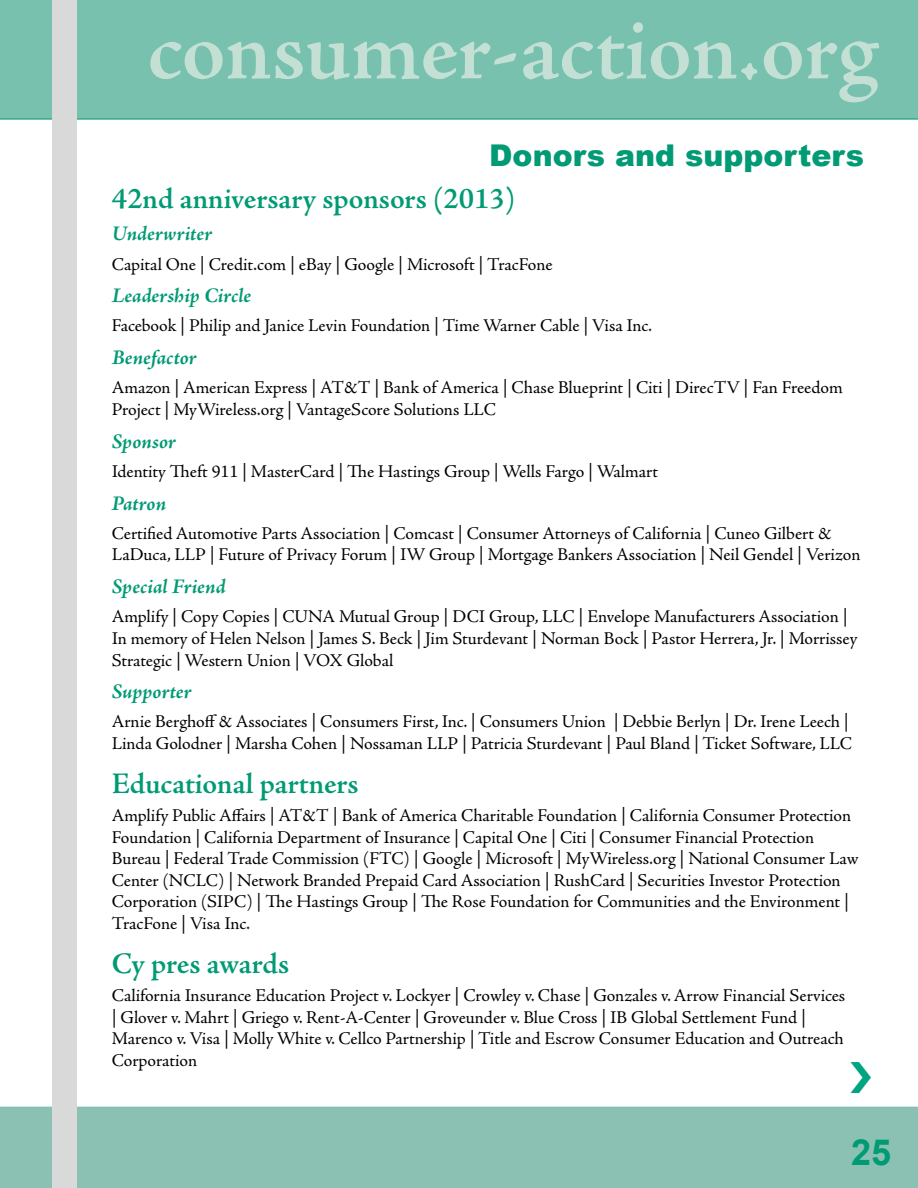
<style>
.page{position:relative;width:918px;height:1188px;background:#fff}
.page>*{position:absolute;margin:0;border:0;box-sizing:border-box;transform-origin:0 0}
.t1{font:600 90px "Adobe Jenson Pro";letter-spacing:-.005em;color:#c4e0d5}
.t2{font:700 36px "Arial";color:#009a74}
.t3{font:600 30px "Adobe Jenson Pro";letter-spacing:-.005em;color:#009a74}
.t4{font:900 30px "Arial";color:#009a74}
.t5{font:italic 700 21px "Adobe Jenson Pro";color:#009a74}
.t6{font:18px/21.6px "Adobe Jenson Pro";letter-spacing:-.005em;color:#000}
</style>
<div class="page">
<div style="left:0;top:0;width:918px;height:119px;background:#77c1ae"></div>
<div style="left:0;top:1107px;width:918px;height:81px;background:#8ac1b3"></div>
<div style="left:52px;top:0;width:25px;height:1188px;background:#d9d9d9"></div>
<h1 class="t1" style="left:147px;top:-1px;width:732px">consumer-action.org</h1>
<h3 class="t4" style="left:489px;top:133px;width:376px">Donors and supporters</h3>
<h3 class="t3" style="left:112px;top:182px;width:405px">42nd anniversary sponsors (2013)</h3>
<p class="t5" style="left:112px;top:222px;width:102px">Underwriter</p>
<p class="t6" style="left:112px;top:253px;width:442px">Capital One | Credit.com | eBay | Google | Microsoft | TracFone</p>
<p class="t5" style="left:112px;top:284px;width:141px">Leadership Circle</p>
<p class="t6" style="left:112px;top:315px;width:542px">Facebook | Philip and Janice Levin Foundation | Time Warner Cable | Visa Inc.</p>
<p class="t5" style="left:112px;top:346px;width:87px">Benefactor</p>
<p class="t6" style="left:112px;top:377px;width:732px">Amazon | American Express | AT&amp;T | Bank of America | Chase Blueprint | Citi | DirecTV | Fan Freedom<br>Project | MyWireless.org | VantageScore Solutions LLC</p>
<p class="t5" style="left:112px;top:429px;width:66px">Sponsor</p>
<p class="t6" style="left:112px;top:461px;width:548px">Identity Theft 911 | MasterCard | The Hastings Group | Wells Fargo | Walmart</p>
<p class="t5" style="left:112px;top:491px;width:56px">Patron</p>
<p class="t6" style="left:112px;top:523px;width:750px">Certified Automotive Parts Association | Comcast | Consumer Attorneys of California | Cuneo Gilbert &amp;<br>LaDuca, LLP | Future of Privacy Forum | IW Group | Mortgage Bankers Association | Neil Gendel | Verizon</p>
<p class="t5" style="left:112px;top:575px;width:115px">Special Friend</p>
<p class="t6" style="left:112px;top:606px;width:747px">Amplify | Copy Copies | CUNA Mutual Group | DCI Group, LLC | Envelope Manufacturers Association |<br>In memory of Helen Nelson | James S. Beck | Jim Sturdevant | Norman Bock | Pastor Herrera, Jr. | Morrissey<br>Strategic | Western Union | VOX Global</p>
<p class="t5" style="left:112px;top:680px;width:82px">Supporter</p>
<p class="t6" style="left:112px;top:711px;width:742px">Arnie Berghoff &amp; Associates | Consumers First, Inc. | Consumers Union | Debbie Berlyn | Dr. Irene Leech |<br>Linda Golodner | Marsha Cohen | Nossaman LLP | Patricia Sturdevant | Paul Bland | Ticket Software, LLC</p>
<h3 class="t3" style="left:112px;top:766px;width:248px">Educational partners</h3>
<p class="t6" style="left:112px;top:805px;width:748px">Amplify Public Affairs | AT&amp;T | Bank of America Charitable Foundation | California Consumer Protection Foundation | California Department of Insurance | Capital One | Citi | Consumer Financial Protection Bureau | Federal Trade Commission (FTC) | Google | Microsoft | MyWireless.org | National Consumer Law Center (NCLC) | Network Branded Prepaid Card Association | RushCard | Securities Investor Protection Corporation (SIPC) | The Hastings Group | The Rose Foundation for Communities and the Environment | TracFone | Visa Inc.</p>
<h3 class="t3" style="left:112px;top:946px;width:179px">Cy pres awards</h3>
<p class="t6" style="left:112px;top:985px;width:735px">California Insurance Education Project v. Lockyer | Crowley v. Chase | Gonzales v. Arrow Financial Services | Glover v. Mahrt | Griego v. Rent-A-Center | Groveunder v. Blue Cross | IB Global Settlement Fund | Marenco v. Visa | Molly White v. Cellco Partnership | Title and Escrow Consumer Education and Outreach Corporation</p>
<h2 class="t2" style="left:851px;top:1133px;width:42px">25</h2>
</div>
